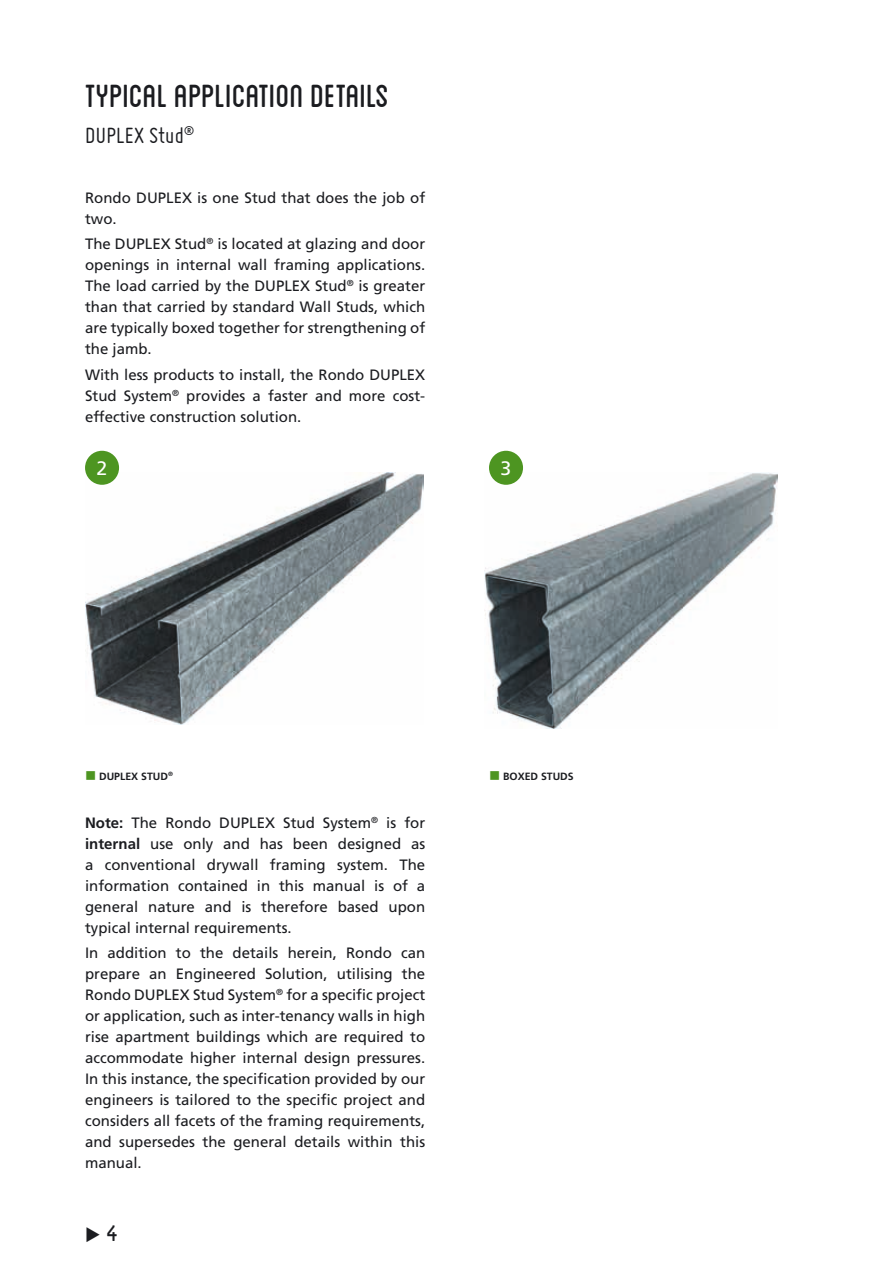
<style>
.page{position:relative;width:893px;height:1263px;background:#fff}
.page>*{position:absolute;margin:0;border:0;box-sizing:border-box;transform-origin:0 0}
.t1{font:45px "Blanch Caps";color:#1b1c20}
.t2{font:31.5px "Blanch Caps";color:#1b1c20}
.t3{font:24px "Miso";letter-spacing:.015em;color:#1b1c20}
.t4{font:19.5px "Frutiger";color:#fff}
.t5{font:15px/21px "Frutiger";color:#1b1c20;text-align:justify}
.t6{font:700 10.5px "Frutiger";color:#1b1c20}
.s1{color:#4d9521}
.s2{font-weight:700}
</style>
<div class="page">
<img style="left:85px;top:472px;width:338px;height:252px">
<img style="left:485px;top:472px;width:293px;height:257px">
<div style="left:85px;top:451px;width:34px;height:34px;background:#4d9521;border-radius:50%"></div>
<div style="left:489px;top:451px;width:34px;height:34px;background:#4d9521;border-radius:50%"></div>
<h1 class="t1" style="left:85px;top:76px;width:305px">typical application details</h1>
<h3 class="t3" style="left:85px;top:122px;width:110px">DUPLEX Stud<sup>®</sup></h3>
<p class="t5" style="left:85px;top:187px;width:342px">Rondo DUPLEX is one Stud that does the job of two.</p>
<p class="t5" style="left:85px;top:233px;width:342px">The DUPLEX Stud<sup>®</sup> is located at glazing and door openings in internal wall framing applications.<br>The load carried by the DUPLEX Stud<sup>®</sup> is greater than that carried by standard Wall Studs, which are typically boxed together for strengthening of the jamb.</p>
<p class="t5" style="left:85px;top:364px;width:342px">With less products to install, the Rondo DUPLEX Stud System<sup>®</sup> provides a faster and more cost&shy;effective construction solution.</p>
<h3 class="t4" style="left:96px;top:456px;width:12px">2</h3>
<h3 class="t4" style="left:500px;top:456px;width:12px">3</h3>
<p class="t6" style="left:85px;top:770px;width:89px"><span class="s1">■</span> DUPLEX STUD<sup>®</sup></p>
<p class="t6" style="left:489px;top:770px;width:86px"><span class="s1">■</span> BOXED STUDS</p>
<p class="t5" style="left:85px;top:812px;width:342px"><span class="s2">Note:</span> The Rondo DUPLEX Stud System<sup>®</sup> is for <span class="s2">internal</span> use only and has been designed as a conventional drywall framing system. The information contained in this manual is of a general nature and is therefore based upon typical internal requirements.</p>
<p class="t5" style="left:85px;top:942px;width:342px">In addition to the details herein, Rondo can prepare an Engineered Solution, utilising the Rondo DUPLEX Stud System<sup>®</sup> for a specific project or application, such as inter-tenancy walls in high rise apartment buildings which are required to accommodate higher internal design pressures.<br>In this instance, the specification provided by our engineers is tailored to the specific project and considers all facets of the framing requirements, and supersedes the general details within this manual.</p>
<h2 class="t2" style="left:85px;top:1219px;width:35px">◆ 4</h2>
</div>
